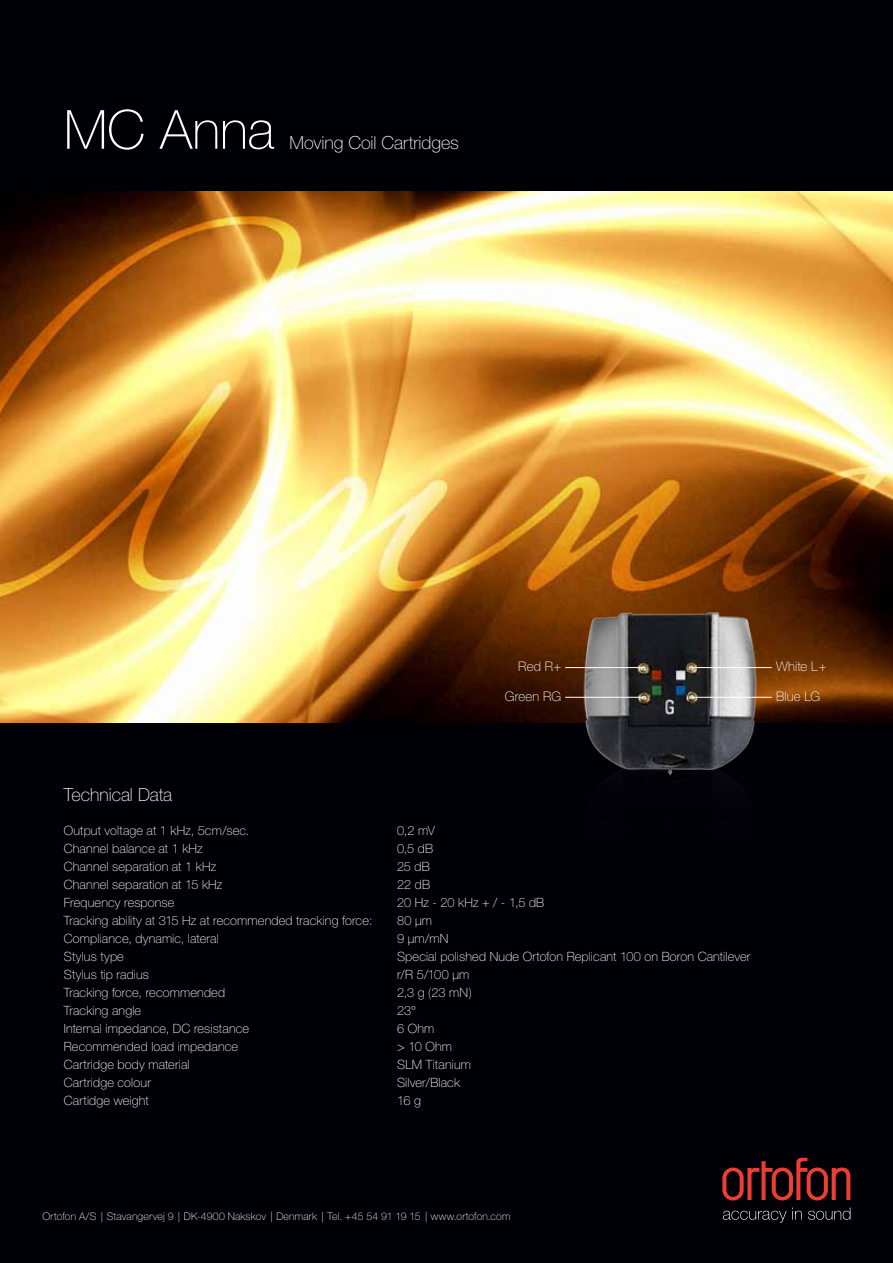
<style>
.page{position:relative;width:893px;height:1263px;background:#000006}
.page>*{position:absolute;margin:0;border:0;box-sizing:border-box;transform-origin:0 0}
.t1{font:100 54px "Helvetica Neue";letter-spacing:-.005em;color:#fff}
.t2{font:100 18px "Helvetica Neue";letter-spacing:-.005em;color:#fff}
.t3{font:100 13.2px "Helvetica Neue";letter-spacing:.01em;color:#fff}
.t4{font:100 12.75px/18px "Helvetica Neue";letter-spacing:.01em;color:#fff}
.t5{font:100 10.5px "Helvetica Neue";letter-spacing:.02em;color:#fff}
</style>
<div class="page">
<svg style="left:722px;top:1158px;width:128px;height:42px"></svg>
<svg style="left:723px;top:1207px;width:79px;height:16px"></svg>
<svg style="left:808px;top:1207px;width:42px;height:13px"></svg>
<img style="left:0;top:191px;width:893px;height:532px">
<img style="left:563px;top:596px;width:211px;height:179px">
<hr style="left:691px;top:697px;width:81px;height:1px;background:#fff">
<hr style="left:691px;top:667px;width:81px;height:1px;background:#fff">
<hr style="left:565px;top:667px;width:79px;height:1px;background:#fff">
<hr style="left:565px;top:697px;width:79px;height:1px;background:#fff">
<h1 class="t1" style="left:64px;top:99px;width:212px">MC Anna</h1>
<h2 class="t2" style="left:289px;top:132px;width:171px">Moving Coil Cartridges</h2>
<h2 class="t2" style="left:64px;top:784px;width:110px">Technical Data</h2>
<p class="t3" style="left:518px;top:659px;width:45px">Red R+</p>
<p class="t3" style="left:776px;top:659px;width:52px">White L+</p>
<p class="t3" style="left:505px;top:688px;width:58px">Green RG</p>
<p class="t3" style="left:776px;top:688px;width:46px">Blue LG</p>
<p class="t4" style="left:64px;top:821px;width:310px">Output voltage at 1 kHz, 5cm/sec.<br>Channel balance at 1 kHz<br>Channel separation at 1 kHz<br>Channel separation at 15 kHz<br>Frequency response<br>Tracking ability at 315 Hz at recommended tracking force:<br>Compliance, dynamic, lateral<br>Stylus type<br>Stylus tip radius<br>Tracking force, recommended<br>Tracking angle<br>Internal impedance, DC resistance<br>Recommended load impedance<br>Cartridge body material<br>Cartridge colour<br>Cartidge weight</p>
<p class="t4" style="left:397px;top:821px;width:355px">0,2 mV<br>0,5 dB<br>25 dB<br>22 dB<br>20 Hz - 20 kHz + / - 1,5 dB<br>80 µm<br>9 µm/mN<br>Special polished Nude Ortofon Replicant 100 on Boron Cantilever r/R 5/100 µm<br>2,3 g (23 mN)<br>23°<br>6 Ohm<br>&gt; 10 Ohm<br>SLM Titanium<br>Silver/Black<br>16 g</p>
<p class="t5" style="left:43px;top:1211px;width:469px">Ortofon A/S | Stavangervej 9 | DK-4900 Nakskov | Denmark | Tel. +45 54 91 19 15 | www.ortofon.com</p>
</div>
